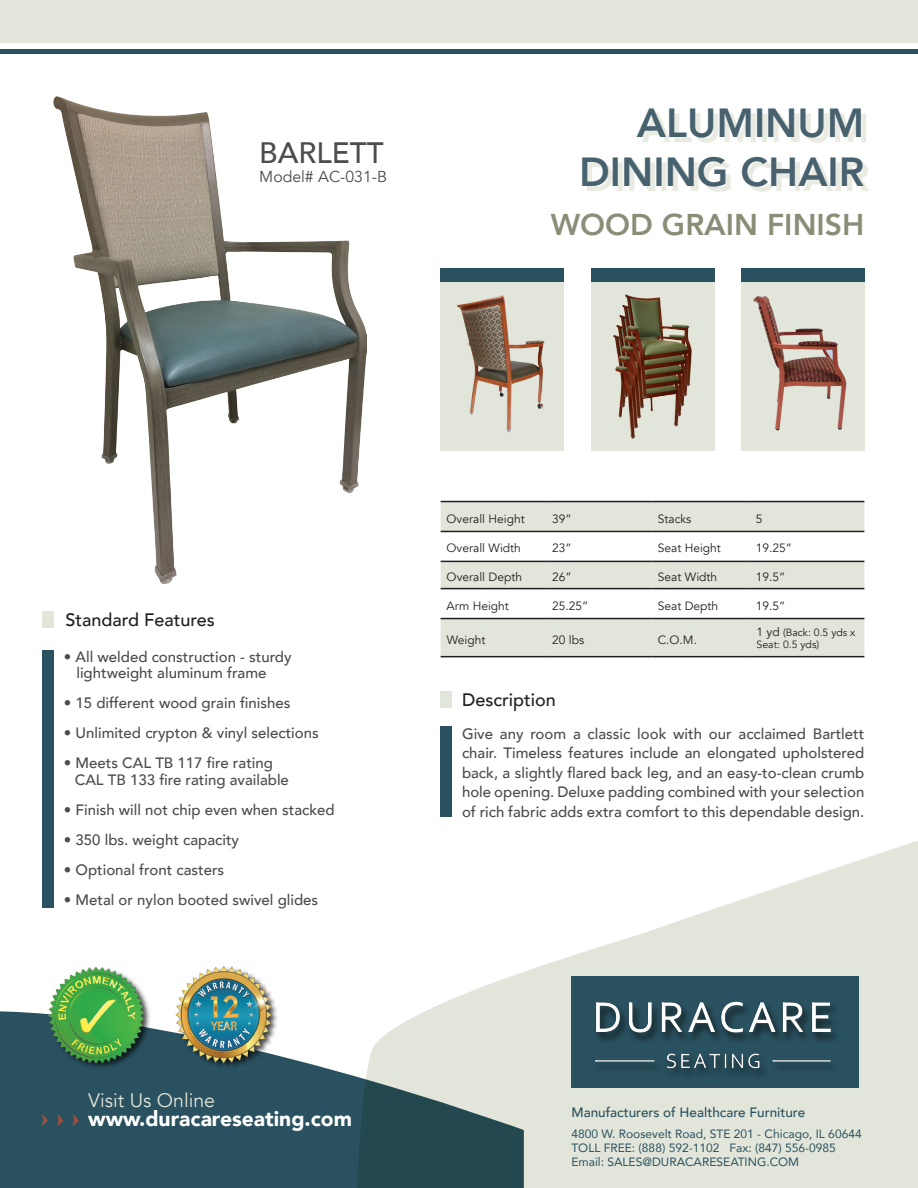
<style>
.page{position:relative;width:918px;height:1188px;background:#fff}
.page>*{position:absolute;margin:0;border:0;box-sizing:border-box;transform-origin:0 0}
.t1{font:800 40.5px/48.6px "Avenir";color:#47616f;text-align:right}
.t2{font:800 30px "Avenir";color:#8a8e77}
.t3{font:500 29.4px "Avenir";color:#4b4c4d}
.t4{font:900 21px "Avenir";color:#fff}
.t5{font:19.5px "Avenir";color:#e2e5d9}
.t6{font:500 18px "Avenir";color:#231f20}
.t7{font:15.75px "Avenir";color:#4b4c4d}
.t8{font:500 15px/19.5px "Avenir";color:#4b4c4d}
.t9{font:500 13.5px "Avenir";color:#29515f}
.t10{font:12px "Avenir";color:#231f20}
.t11{font:12px/14.4px "Avenir";color:#29515f}
.t12{font:10.5px/12.6px "Avenir";color:#231f20}
.s1{font-size:12px}
</style>
<div class="page">
<svg style="left:0;top:1011px;width:356px;height:176px;background:#3b606c"></svg>
<svg style="left:356px;top:841px;width:561px;height:346px;fill:#e2e5d9"></svg>
<svg style="left:73px;top:1113px;width:6px;height:12px"></svg>
<svg style="left:57px;top:1113px;width:6px;height:12px"></svg>
<svg style="left:42px;top:1113px;width:6px;height:12px"></svg>
<img style="left:48px;top:966px;width:232px;height:104px">
<div style="left:570px;top:976px;width:288px;height:111px;background:#29515f"></div>
<img style="left:595px;top:1001px;width:240px;height:74px">
<div style="left:0;top:0;width:917px;height:42px;background:#e2e5d9"></div>
<div style="left:0;top:49px;width:917px;height:5px;background:#29515f"></div>
<div style="left:586px;top:113px;width:282px;height:78px;background:#e2e5d9;opacity:.75"></div>
<img style="left:53px;top:97px;width:313px;height:486px">
<div style="left:440px;top:282px;width:123px;height:168px;background:#e2e5d9"></div>
<img style="left:457px;top:295px;width:88px;height:137px">
<div style="left:440px;top:268px;width:123px;height:14px;background:#29515f"></div>
<div style="left:590px;top:282px;width:123px;height:168px;background:#e2e5d9"></div>
<img style="left:613px;top:294px;width:79px;height:145px">
<div style="left:590px;top:268px;width:123px;height:14px;background:#29515f"></div>
<div style="left:741px;top:282px;width:123px;height:168px;background:#e2e5d9"></div>
<img style="left:753px;top:296px;width:94px;height:135px">
<div style="left:741px;top:268px;width:123px;height:14px;background:#29515f"></div>
<div style="left:42px;top:649px;width:12px;height:258px;background:#29515f"></div>
<div style="left:42px;top:611px;width:12px;height:16px;background:#e2e5d9"></div>
<div style="left:440px;top:726px;width:12px;height:90px;background:#29515f"></div>
<div style="left:440px;top:691px;width:12px;height:17px;background:#e2e5d9"></div>
<svg style="left:440px;top:502px;width:424px;height:153px;fill:#e2e5d9"></svg>
<hr style="left:440px;top:500px;width:106px;height:2px;background:#231f20">
<hr style="left:546px;top:500px;width:105px;height:2px;background:#231f20">
<hr style="left:651px;top:500px;width:98px;height:2px;background:#231f20">
<hr style="left:749px;top:500px;width:115px;height:2px;background:#231f20">
<hr style="left:440px;top:530px;width:106px;height:2px;background:#231f20">
<hr style="left:546px;top:530px;width:105px;height:2px;background:#231f20">
<hr style="left:651px;top:530px;width:98px;height:2px;background:#231f20">
<hr style="left:749px;top:530px;width:115px;height:2px;background:#231f20">
<hr style="left:440px;top:560px;width:106px;height:2px;background:#231f20">
<hr style="left:546px;top:560px;width:105px;height:2px;background:#231f20">
<hr style="left:651px;top:560px;width:98px;height:2px;background:#231f20">
<hr style="left:749px;top:560px;width:115px;height:2px;background:#231f20">
<hr style="left:440px;top:587px;width:106px;height:2px;background:#231f20">
<hr style="left:546px;top:587px;width:105px;height:2px;background:#231f20">
<hr style="left:651px;top:587px;width:98px;height:2px;background:#231f20">
<hr style="left:749px;top:587px;width:115px;height:2px;background:#231f20">
<hr style="left:440px;top:617px;width:106px;height:2px;background:#231f20">
<hr style="left:546px;top:617px;width:105px;height:2px;background:#231f20">
<hr style="left:651px;top:617px;width:98px;height:2px;background:#231f20">
<hr style="left:749px;top:617px;width:115px;height:2px;background:#231f20">
<hr style="left:440px;top:655px;width:106px;height:2px;background:#231f20">
<hr style="left:546px;top:655px;width:105px;height:2px;background:#231f20">
<hr style="left:651px;top:655px;width:98px;height:2px;background:#231f20">
<hr style="left:749px;top:655px;width:115px;height:2px;background:#231f20">
<p class="t3" style="left:259px;top:127px;width:126px">BARLETT</p>
<p class="t7" style="left:259px;top:167px;width:129px">Model# AC-031-B</p>
<p class="t1" style="left:579px;top:99px;width:286px">ALUMINUM<br>DINING CHAIR</p>
<p class="t2" style="left:550px;top:201px;width:315px">WOOD GRAIN FINISH</p>
<p class="t6" style="left:65px;top:603px;width:151px">Standard Features</p>
<p class="t8" style="left:76px;top:647px;width:217px;line-height:16.5px;text-indent:-13px">• All welded construction - sturdy lightweight aluminum frame</p>
<p class="t8" style="left:64px;top:692px;width:228px">• 15 different wood grain finishes</p>
<p class="t8" style="left:64px;top:722px;width:256px">• Unlimited crypton &amp; vinyl selections</p>
<p class="t8" style="left:75px;top:753px;width:215px;line-height:16.5px;text-indent:-11px">• Meets CAL TB 117 fire rating<br>CAL TB 133 fire rating available</p>
<p class="t8" style="left:64px;top:798px;width:272px">• Finish will not chip even when stacked</p>
<p class="t8" style="left:64px;top:828px;width:177px">• 350 lbs. weight capacity</p>
<p class="t8" style="left:64px;top:858px;width:162px">• Optional front casters</p>
<p class="t8" style="left:64px;top:888px;width:256px">• Metal or nylon booted swivel glides</p>
<h3 class="t5" style="left:88px;top:1088px;width:128px">Visit Us Online</h3>
<h3 class="t4" style="left:88px;top:1099px;width:265px">www.duracareseating.com</h3>
<p class="t10" style="left:446px;top:511px;width:79px">Overall Height</p>
<p class="t10" style="left:552px;top:511px;width:21px">39”</p>
<p class="t10" style="left:657px;top:511px;width:35px">Stacks</p>
<p class="t10" style="left:755px;top:511px;width:8px">5</p>
<p class="t10" style="left:446px;top:541px;width:76px">Overall Width</p>
<p class="t10" style="left:552px;top:541px;width:21px">23”</p>
<p class="t10" style="left:657px;top:541px;width:65px">Seat Height</p>
<p class="t10" style="left:755px;top:541px;width:38px">19.25”</p>
<p class="t10" style="left:446px;top:569px;width:77px">Overall Depth</p>
<p class="t10" style="left:552px;top:569px;width:21px">26”</p>
<p class="t10" style="left:657px;top:569px;width:61px">Seat Width</p>
<p class="t10" style="left:755px;top:569px;width:31px">19.5”</p>
<p class="t10" style="left:446px;top:598px;width:64px">Arm Height</p>
<p class="t10" style="left:552px;top:598px;width:38px">25.25”</p>
<p class="t10" style="left:657px;top:598px;width:62px">Seat Depth</p>
<p class="t10" style="left:755px;top:598px;width:31px">19.5”</p>
<p class="t10" style="left:446px;top:632px;width:40px">Weight</p>
<p class="t10" style="left:552px;top:632px;width:34px">20 lbs</p>
<p class="t10" style="left:657px;top:632px;width:41px">C.O.M.</p>
<p class="t12" style="left:756px;top:626px;width:100px"><span class="s1">1 yd</span> (Back: 0.5 yds x<br>Seat: 0.5 yds)</p>
<p class="t6" style="left:462px;top:683px;width:95px">Description</p>
<p class="t8" style="left:462px;top:722px;width:403px;text-align:justify">Give any room a classic look with our acclaimed Bartlett chair. Timeless features include an elongated upholstered back, a slightly flared back leg, and an easy-to-clean crumb hole opening. Deluxe padding combined with your selection of rich fabric adds extra comfort to this dependable design.</p>
<p class="t9" style="left:571px;top:1100px;width:235px">Manufacturers of Healthcare Furniture</p>
<p class="t11" style="left:571px;top:1125px;width:291px">4800 W. Roosevelt Road, STE 201 - Chicago, IL 60644<br>TOLL FREE: (888) 592-1102 Fax: (847) 556-0985<br>Email: SALES@DURACARESEATING.COM</p>
</div>
